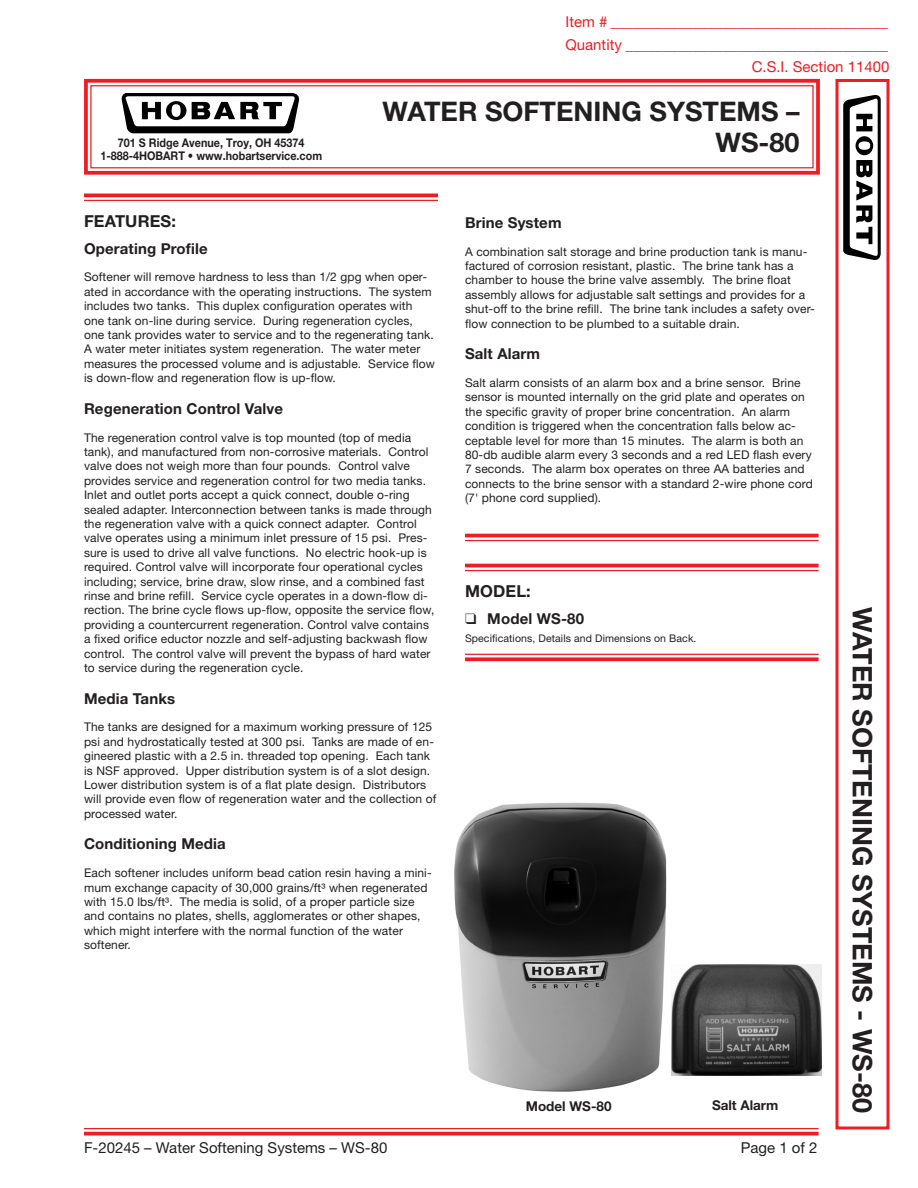
<style>
.page{position:relative;width:918px;height:1188px;background:#fff}
.page>*{position:absolute;margin:0;border:0;box-sizing:border-box;transform-origin:0 0}
.t1{font:700 27px "Helvetica Neue LT Std";color:#231f20}
.t2{font:700 16.5px "Helvetica Neue LT Std";letter-spacing:.01em;color:#231f20}
.t3{font:15px/22.5px "Helvetica Neue LT Std";color:#ee1d23;text-align:right}
.t4{font:700 15px "Helvetica Neue LT Std";letter-spacing:.01em;color:#231f20}
.t5{font:15px "Helvetica Neue LT Std";color:#231f20}
.t6{font:700 13.5px "Helvetica Neue LT Std";color:#231f20}
.t7{font:12px/14.4px "Helvetica Neue LT Std";letter-spacing:.01em;color:#231f20}
.t8{font:700 12px "Helvetica Neue LT Std";color:#231f20;scale:.9 1}
.t9{font:10.5px "Helvetica Neue LT Std";letter-spacing:.01em;color:#231f20}
</style>
<div class="page">
<svg style="left:84px;top:78px;width:736px;height:97px"></svg>
<div style="left:90px;top:85px;width:724px;height:83px;border:1px solid #ee1d23"></div>
<div style="left:836px;top:79px;width:54px;height:1051px;border:3px solid #ee1d23"></div>
<hr style="left:84px;top:1128px;width:735px;height:1px;background:#ee1d23">
<svg style="left:84px;top:1132px;width:735px;height:4px;background:#f0393e"></svg>
<svg style="left:843px;top:95px;width:38px;height:165px"></svg>
<svg style="left:122px;top:93px;width:177px;height:40px"></svg>
<hr style="left:84px;top:194px;width:354px;height:3px;background:#ee1d23">
<hr style="left:84px;top:200px;width:354px;height:1px;background:#ee1d23">
<hr style="left:465px;top:534px;width:354px;height:3px;background:#ee1d23">
<hr style="left:465px;top:540px;width:354px;height:1px;background:#ee1d23">
<hr style="left:465px;top:564px;width:354px;height:3px;background:#ee1d23">
<hr style="left:465px;top:570px;width:354px;height:1px;background:#ee1d23">
<hr style="left:465px;top:654px;width:354px;height:1px;background:#ee1d23">
<svg style="left:465px;top:657px;width:354px;height:4px"></svg>
<img style="left:454px;top:802px;width:213px;height:290px">
<img style="left:672px;top:965px;width:149px;height:111px">
<p class="t3" style="left:566px;top:10px;width:325px">Item # _____________________________________<br>Quantity ___________________________________<br>C.S.I. Section 11400</p>
<h1 class="t1" style="left:383px;top:94px;width:419px">WATER SOFTENING SYSTEMS –</h1>
<p class="t8" style="left:118px;top:135px;width:209px">701 S Ridge Avenue, Troy, OH 45374</p>
<h1 class="t1" style="left:716px;top:126px;width:86px">WS-80</h1>
<p class="t8" style="left:100px;top:148px;width:248px">1-888-4HOBART • www.hobartservice.com</p>
<h2 class="t2" style="left:84px;top:210px;width:94px">FEATURES:</h2>
<p class="t4" style="left:84px;top:239px;width:125px">Operating Profile</p>
<p class="t7" style="left:84px;top:270px;width:352px">Softener will remove hardness to less than 1/2 gpg when oper&shy;ated in accordance with the operating instructions. The system includes two tanks. This duplex configuration operates with one tank on-line during service. During regeneration cycles, one tank provides water to service and to the regenerating tank.<br>A water meter initiates system regeneration. The water meter measures the processed volume and is adjustable. Service flow is down-flow and regeneration flow is up-flow.</p>
<p class="t4" style="left:84px;top:399px;width:201px">Regeneration Control Valve</p>
<p class="t7" style="left:84px;top:430px;width:352px">The regeneration control valve is top mounted (top of media tank), and manufactured from non-corrosive materials. Control valve does not weigh more than four pounds. Control valve provides service and regeneration control for two media tanks.<br>Inlet and outlet ports accept a quick connect, double o-ring sealed adapter. Interconnection between tanks is made through the regeneration valve with a quick connect adapter. Control valve operates using a minimum inlet pressure of 15 psi. Pres&shy;sure is used to drive all valve functions. No electric hook-up is required. Control valve will incorporate four operational cycles including; service, brine draw, slow rinse, and a combined fast rinse and brine refill. Service cycle operates in a down-flow di&shy;rection. The brine cycle flows up-flow, opposite the service flow, providing a countercurrent regeneration. Control valve contains a fixed orifice eductor nozzle and self-adjusting backwash flow control. The control valve will prevent the bypass of hard water to service during the regeneration cycle.</p>
<p class="t4" style="left:84px;top:689px;width:93px">Media Tanks</p>
<p class="t7" style="left:84px;top:720px;width:354px">The tanks are designed for a maximum working pressure of 125 psi and hydrostatically tested at 300 psi. Tanks are made of en&shy;gineered plastic with a 2.5 in. threaded top opening. Each tank is NSF approved. Upper distribution system is of a slot design.<br>Lower distribution system is of a flat plate design. Distributors will provide even flow of regeneration water and the collection of processed water.</p>
<p class="t4" style="left:84px;top:835px;width:143px">Conditioning Media</p>
<p class="t7" style="left:84px;top:866px;width:349px">Each softener includes uniform bead cation resin having a mini&shy;mum exchange capacity of 30,000 grains/ft³ when regenerated with 15.0 lbs/ft³. The media is solid, of a proper particle size and contains no plates, shells, agglomerates or other shapes, which might interfere with the normal function of the water softener.</p>
<p class="t4" style="left:465px;top:213px;width:98px">Brine System</p>
<p class="t7" style="left:465px;top:244px;width:351px">A combination salt storage and brine production tank is manu&shy;factured of corrosion resistant, plastic. The brine tank has a chamber to house the brine valve assembly. The brine float assembly allows for adjustable salt settings and provides for a shut-off to the brine refill. The brine tank includes a safety over&shy;flow connection to be plumbed to a suitable drain.</p>
<p class="t4" style="left:465px;top:344px;width:77px">Salt Alarm</p>
<p class="t7" style="left:465px;top:375px;width:349px">Salt alarm consists of an alarm box and a brine sensor. Brine sensor is mounted internally on the grid plate and operates on the specific gravity of proper brine concentration. An alarm condition is triggered when the concentration falls below ac&shy;ceptable level for more than 15 minutes. The alarm is both an 80-db audible alarm every 3 seconds and a red LED flash every 7 seconds. The alarm box operates on three AA batteries and connects to the brine sensor with a standard 2-wire phone cord (7' phone cord supplied).</p>
<h2 class="t2" style="left:465px;top:581px;width:67px">MODEL:</h2>
<p class="t4" style="left:465px;top:609px;width:121px">❑ Model WS-80</p>
<p class="t9" style="left:465px;top:632px;width:233px">Specifications, Details and Dimensions on Back.</p>
<p class="t6" style="left:526px;top:1098px;width:87px">Model WS-80</p>
<p class="t6" style="left:712px;top:1097px;width:68px">Salt Alarm</p>
<p class="t5" style="left:84px;top:1139px;width:305px">F-20245 – Water Softening Systems – WS-80</p>
<p class="t5" style="left:741px;top:1139px;width:78px">Page of 2</p>
<h1 class="t1" style="left:879px;top:607px;width:508px;rotate:90deg">WATER SOFTENING SYSTEMS - WS-80</h1>
</div>
